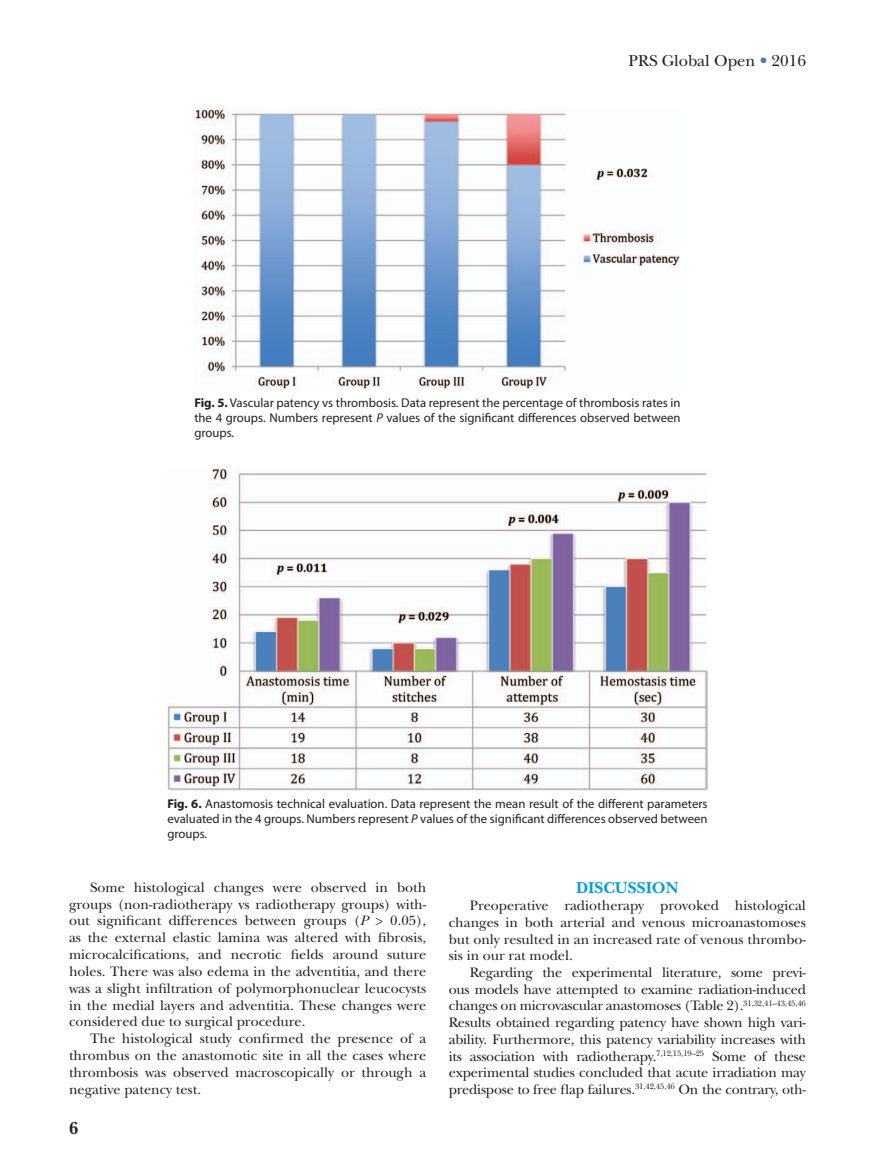
<style>
.page{position:relative;width:878px;height:1175px;background:#fff}
.page>*{position:absolute;margin:0;border:0;box-sizing:border-box;transform-origin:0 0}
.t1{font:700 18px "New Baskerville";color:#231f20}
.t2{font:16.5px "New Baskerville";color:#231f20}
.t3{font:700 16.5px "New Baskerville";color:#009fda}
.t4{font:14.25px/16.8px "New Baskerville";color:#231f20;text-align:justify}
.t5{font:12.75px/15px "Myriad Pro";color:#231f20;text-align:justify}
.s1{color:#5775ba}
.s2{font-weight:700}
.s3{font-style:italic}
</style>
<div class="page">
<img style="left:194px;top:108px;width:486px;height:281px">
<img style="left:167px;top:469px;width:540px;height:321px">
<p class="t2" style="left:628px;top:51px;width:179px">PRS Global Open <span class="s1">•</span> 2016</p>
<p class="t5" style="left:194px;top:395px;width:488px"><span class="s2">Fig. 5.</span> Vascular patency vs thrombosis. Data represent the percentage of thrombosis rates in the 4 groups. Numbers represent <span class="s3">P</span> values of the significant differences observed between groups.</p>
<p class="t5" style="left:167px;top:795px;width:542px"><span class="s2">Fig. 6.</span> Anastomosis technical evaluation. Data represent the mean result of the different parameters evaluated in the 4 groups. Numbers represent <span class="s3">P</span> values of the significant differences observed between groups.</p>
<p class="t4" style="left:69px;top:878px;width:359px;text-indent:21px">Some histological changes were observed in both groups (non-radiotherapy vs radiotherapy groups) with&shy;out significant differences between groups (<span class="s3">P</span> &gt; 0.05), as the external elastic lamina was altered with fibrosis, microcalcifications, and necrotic fields around suture holes. There was also edema in the adventitia, and there was a slight infiltration of polymorphonuclear leucocysts in the medial layers and adventitia. These changes were considered due to surgical procedure.</p>
<p class="t4" style="left:69px;top:1030px;width:359px;text-indent:21px">The histological study confirmed the presence of a thrombus on the anastomotic site in all the cases where thrombosis was observed macroscopically or through a negative patency test.</p>
<p class="t1" style="left:69px;top:1118px;width:11px">6</p>
<p class="t3" style="left:576px;top:878px;width:104px">DISCUSSION</p>
<p class="t4" style="left:448px;top:897px;width:359px;text-indent:21px">Preoperative radiotherapy provoked histological changes in both arterial and venous microanastomoses but only resulted in an increased rate of venous thrombo&shy;sis in our rat model.</p>
<p class="t4" style="left:448px;top:964px;width:359px;text-indent:21px">Regarding the experimental literature, some previ&shy;ous models have attempted to examine radiation-induced changes on microvascular anastomoses (Table 2).<sup>31,32,41–43,45,46<br></sup>Results obtained regarding patency have shown high vari&shy;ability. Furthermore, this patency variability increases with its association with radiotherapy.<sup>7,12,15,19–25</sup> Some of these experimental studies concluded that acute irradiation may predispose to free flap failures.<sup>31,42,45,46</sup> On the contrary, oth-</p>
</div>
